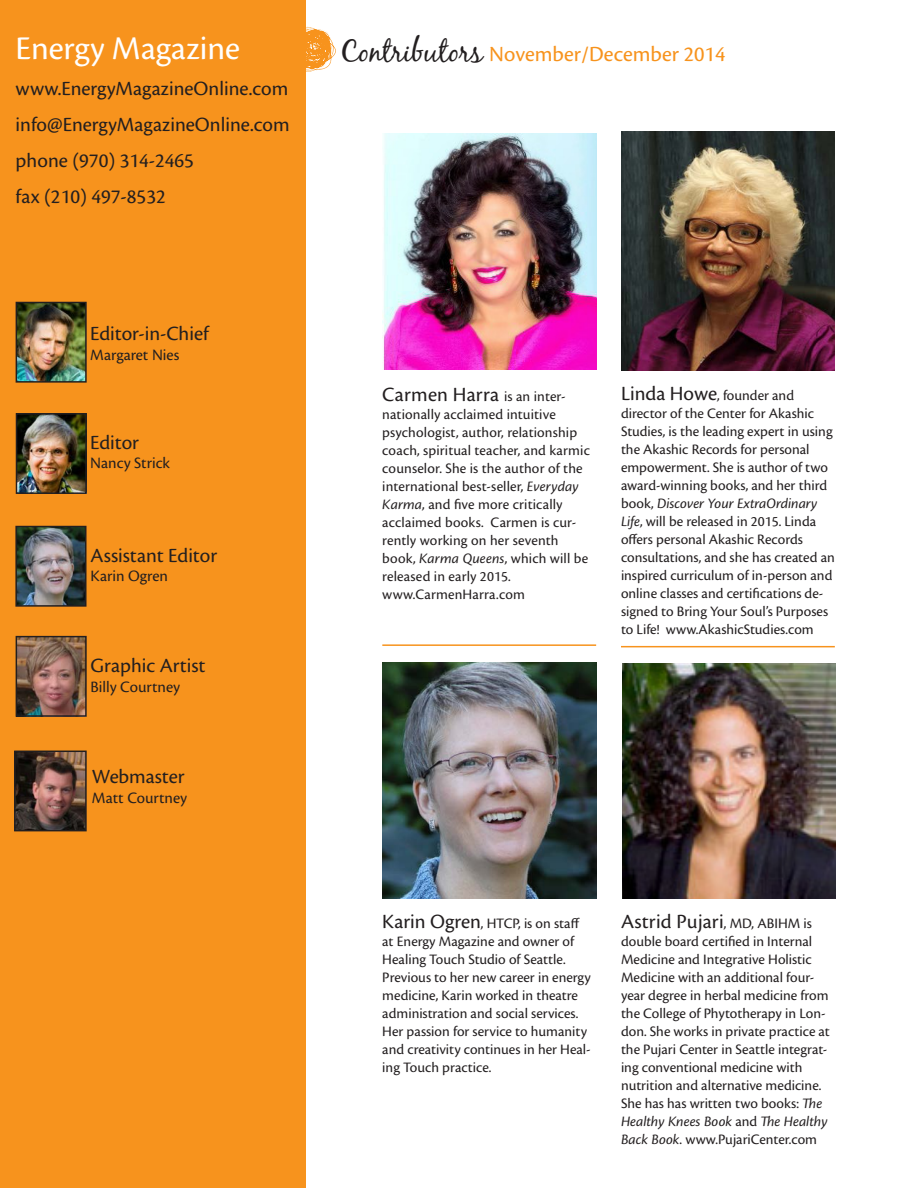
<style>
.page{position:relative;width:918px;height:1188px;background:#fff}
.page>*{position:absolute;margin:0;border:0;box-sizing:border-box;transform-origin:0 0}
.t1{font:34.5px "Cronos Pro";color:#fff}
.t2{font:22.5px "Cronos Pro";color:#f7931d}
.t3{font:21px "Cronos Pro";color:#231f20}
.t4{font:16.5px "Cronos Pro";color:#231f20}
.t5{font:15px/18px "Cronos Pro";color:#231f20}
.s1{font-family:"Black Jack";font-size:30px;color:#231f20}
.s2{font-size:15px}
.s3{font-style:italic}
.s4{font-size:21px}
</style>
<div class="page">
<div style="left:0;top:0;width:305px;height:1188px;background:#f7931d"></div>
<svg style="left:305px;top:27px;width:31px;height:45px"></svg>
<hr style="left:382px;top:644px;width:214px;height:2px;background:#f7931d">
<hr style="left:621px;top:646px;width:214px;height:1px;background:#f7931d">
<img style="left:382px;top:662px;width:214px;height:236px">
<img style="left:621px;top:132px;width:214px;height:238px">
<img style="left:382px;top:134px;width:214px;height:235px">
<img style="left:622px;top:663px;width:214px;height:236px">
<img style="left:17px;top:754px;width:67px;height:74px">
<div style="left:14px;top:751px;width:73px;height:80px;border:2px solid #231f20"></div>
<img style="left:19px;top:639px;width:65px;height:75px">
<div style="left:16px;top:636px;width:71px;height:81px;border:2px solid #231f20"></div>
<img style="left:19px;top:416px;width:65px;height:75px">
<div style="left:16px;top:413px;width:71px;height:81px;border:2px solid #231f20"></div>
<img style="left:19px;top:305px;width:65px;height:75px">
<div style="left:16px;top:302px;width:71px;height:81px;border:2px solid #231f20"></div>
<img style="left:18px;top:529px;width:66px;height:75px">
<div style="left:15px;top:526px;width:72px;height:81px;border:2px solid #231f20"></div>
<p class="t1" style="left:16px;top:29px;width:226px">Energy Magazine</p>
<p class="t3" style="left:16px;top:77px;width:274px">www.EnergyMagazineOnline.com</p>
<p class="t3" style="left:16px;top:113px;width:275px">info@EnergyMagazineOnline.com</p>
<p class="t3" style="left:16px;top:149px;width:180px">phone (970) 314-2465</p>
<p class="t3" style="left:16px;top:185px;width:152px">fax (210) 497-8532</p>
<p class="t3" style="left:90px;top:321px;width:120px">Editor-in-Chief</p>
<p class="t4" style="left:90px;top:345px;width:91px">Margaret Nies</p>
<p class="t3" style="left:90px;top:430px;width:50px">Editor</p>
<p class="t4" style="left:90px;top:454px;width:81px">Nancy Strick</p>
<p class="t3" style="left:91px;top:543px;width:128px">Assistant Editor</p>
<p class="t4" style="left:91px;top:567px;width:79px">Karin Ogren</p>
<p class="t3" style="left:91px;top:653px;width:116px">Graphic Artist</p>
<p class="t4" style="left:91px;top:677px;width:91px">Billy Courtney</p>
<p class="t3" style="left:92px;top:765px;width:94px">Webmaster</p>
<p class="t4" style="left:92px;top:789px;width:97px">Matt Courtney</p>
<p class="t2" style="left:340px;top:41px;width:387px"><span class="s1">Contributors</span> November/December 2014</p>
<p class="t3" style="left:382px;top:382px;width:185px">Carmen Harra <span class="s2">is an inter-</span></p>
<p class="t5" style="left:382px;top:405px;width:209px">nationally acclaimed intuitive psychologist, author, relationship coach, spiritual teacher, and karmic counselor. She is the author of the international best-seller, <span class="s3">Everyday Karma</span>, and five more critically acclaimed books. Carmen is cur&shy;rently working on her seventh book, <span class="s3">Karma Queens</span>, which will be released in early 2015.</p>
<p class="t5" style="left:382px;top:585px;width:144px">www.CarmenHarra.com</p>
<p class="t5" style="left:621px;top:387px;width:215px"><span class="s4">Linda Howe</span>, founder and director of the Center for Akashic Studies, is the leading expert in using the Akashic Records for personal empowerment. She is author of two award-winning books, and her third book, <span class="s3">Discover Your ExtraOrdinary Life</span>, will be released in 2015. Linda offers personal Akashic Records consultations, and she has created an inspired curriculum of in-person and online classes and certifications de&shy;signed to Bring Your Soul’s Purposes to Life! www.AkashicStudies.com</p>
<p class="t5" style="left:382px;top:914px;width:210px"><span class="s4">Karin Ogren</span>, HTCP, is on staff at Energy Magazine and owner of<br>Healing Touch Studio of Seattle.<br>Previous to her new career in energy medicine, Karin worked in theatre administration and social services.<br>Her passion for service to humanity and creativity continues in her Heal&shy;ing Touch practice.</p>
<p class="t3" style="left:621px;top:909px;width:192px">Astrid Pujari<span class="s2">, MD, ABIHM is</span></p>
<p class="t5" style="left:621px;top:932px;width:211px">double board certified in Internal Medicine and Integrative Holistic Medicine with an additional four&shy;year degree in herbal medicine from the College of Phytotherapy in Lon&shy;don. She works in private practice at the Pujari Center in Seattle integrat&shy;ing conventional medicine with nutrition and alternative medicine.<br>She has has written two books: <span class="s3">The Healthy Knees Book</span> and <span class="s3">The Healthy Back Book</span>. www.PujariCenter.com</p>
</div>
